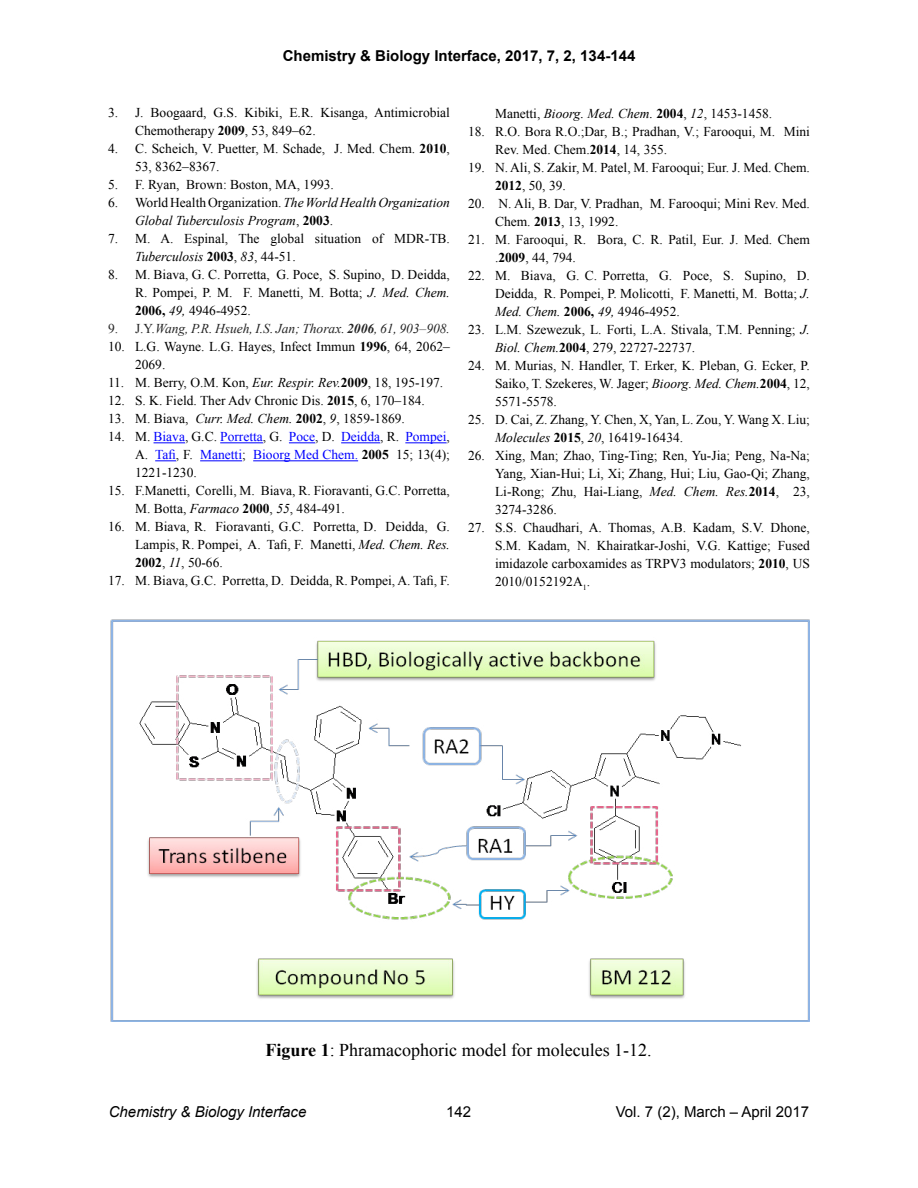
<style>
.page{position:relative;width:918px;height:1188px;background:#fff}
.page>*{position:absolute;margin:0;border:0;box-sizing:border-box;transform-origin:0 0}
.t1{font:18px "Times New Roman";color:#000}
.t2{font:700 15px "Arial";color:#000}
.t3{font:15px "Arial";color:#000}
.t4{font:italic 15px "Arial";color:#000}
.t5{font:13.5px/18px "Times New Roman";color:#000}
.t6{font:13.5px/18px "Times New Roman";color:#00f;text-align:justify}
.t7{font:italic 13.5px/18px "Times New Roman";color:#000}
.t8{font:italic 13.5px "Times New Roman";color:#252525}
.s1{font-weight:700}
.s2{font-style:normal}
.s3{font-weight:700;font-style:normal}
.s4{font-style:italic}
.s5{color:#000}
.s6{font-weight:700;color:#000}
</style>
<div class="page">
<hr style="left:154px;top:443px;width:31px;height:1px;background:#00f">
<hr style="left:220px;top:443px;width:43px;height:1px;background:#00f">
<svg style="left:289px;top:443px;width:26px;height:1px"></svg>
<hr style="left:341px;top:443px;width:39px;height:1px;background:#00f">
<hr style="left:405px;top:443px;width:42px;height:1px;background:#00f">
<svg style="left:155px;top:461px;width:21px;height:1px"></svg>
<hr style="left:200px;top:461px;width:42px;height:1px;background:#00f">
<hr style="left:253px;top:461px;width:105px;height:1px;background:#00f">
<img style="left:110px;top:619px;width:700px;height:403px">
<p class="t2" style="left:283px;top:46px;width:354px">Chemistry &amp; Biology Interface, 2017, 7, 2, 134-144</p>
<p class="t5" style="left:135px;top:104px;width:317px;text-indent:-27px">3. J. Boogaard, G.S. Kibiki, E.R. Kisanga, Antimicrobial<br>Chemotherapy <span class="s1">2009</span>, 53, 849–62.</p>
<p class="t5" style="left:135px;top:140px;width:316px;text-indent:-27px">4. C. Scheich, V. Puetter, M. Schade, J. Med. Chem. <span class="s1">2010</span>,<br>53, 8362–8367.</p>
<p class="t5" style="left:108px;top:176px;width:228px">5. F. Ryan, Brown: Boston, MA, 1993.</p>
<p class="t7" style="left:135px;top:194px;width:316px;text-indent:-27px"><span class="s2">6. World Health Organization.</span> The World Health Organization<br>Global Tuberculosis Program<span class="s2">,</span> <span class="s3">2003</span><span class="s2">.</span></p>
<p class="t5" style="left:135px;top:230px;width:316px;text-indent:-27px">7. M. A. Espinal, The global situation of MDR-TB.<br><span class="s4">Tuberculosis</span> <span class="s1">2003</span>, <span class="s4">83</span>, 44-51.</p>
<p class="t5" style="left:135px;top:266px;width:317px;text-align:justify;text-indent:-27px">8. M. Biava, G. C. Porretta, G. Poce, S. Supino, D. Deidda, R. Pompei, P. M. F. Manetti, M. Botta; <span class="s4">J. Med. Chem.<br></span><span class="s1">2006,</span> <span class="s4">49,</span> 4946-4952.</p>
<p class="t8" style="left:108px;top:319px;width:344px"><span class="s2">9. J.Y.</span>Wang, P.R. Hsueh, I.S. Jan; Thorax. <span class="s1">2006</span>, 61, 903–908.</p>
<p class="t5" style="left:135px;top:338px;width:316px;text-indent:-27px">10. L.G. Wayne. L.G. Hayes, Infect Immun <span class="s1">1996</span>, 64, 2062–<br>2069.</p>
<p class="t5" style="left:108px;top:374px;width:337px">11. M. Berry, O.M. Kon, <span class="s4">Eur. Respir. Rev.</span><span class="s1">2009</span>, 18, 195-197.</p>
<p class="t5" style="left:108px;top:392px;width:318px">12. S. K. Field. Ther Adv Chronic Dis. <span class="s1">2015</span>, 6, 170–184.</p>
<p class="t5" style="left:108px;top:410px;width:298px">13. M. Biava, <span class="s4">Curr. Med. Chem.</span> <span class="s1">2002</span>, <span class="s4">9</span>, 1859-1869.</p>
<p class="t6" style="left:135px;top:428px;width:317px;text-indent:-27px"><span class="s5">14. M.</span> Biava<span class="s5">, G.C.</span> Porretta<span class="s5">, G.</span> Poce<span class="s5">, D.</span> Deidda<span class="s5">, R.</span> Pompei<span class="s5">, A.</span> Tafi<span class="s5">, F.</span> Manetti<span class="s5">;</span> Bioorg Med Chem. <span class="s6">2005</span> <span class="s5">15; 13(4); 1221-1230.</span></p>
<p class="t5" style="left:135px;top:482px;width:317px;text-indent:-27px">15. F.Manetti, Corelli, M. Biava, R. Fioravanti, G.C. Porretta,<br>M. Botta, <span class="s4">Farmaco</span> <span class="s1">2000</span>, <span class="s4">55</span>, 484-491.</p>
<p class="t5" style="left:135px;top:518px;width:317px;text-align:justify;text-indent:-27px">16. M. Biava, R. Fioravanti, G.C. Porretta, D. Deidda, G.<br>Lampis, R. Pompei, A. Tafi, F. Manetti, <span class="s4">Med. Chem. Res.<br></span><span class="s1">2002</span>, <span class="s4">11</span>, 50-66.</p>
<p class="t5" style="left:108px;top:572px;width:343px">17. M. Biava, G.C. Porretta, D. Deidda, R. Pompei, A. Tafi, F.</p>
<p class="t5" style="left:495px;top:104px;width:279px">Manetti, <span class="s4">Bioorg. Med. Chem.</span> <span class="s1">2004</span>, <span class="s4">12</span>, 1453-1458.</p>
<p class="t5" style="left:495px;top:122px;width:316px;text-indent:-27px">18. R.O. Bora R.O.;Dar, B.; Pradhan, V.; Farooqui, M. Mini<br>Rev. Med. Chem.<span class="s1">2014</span>, 14, 355.</p>
<p class="t5" style="left:495px;top:158px;width:317px;text-indent:-27px">19. N. Ali, S. Zakir, M. Patel, M. Farooqui; Eur. J. Med. Chem.<br><span class="s1">2012</span>, 50, 39.</p>
<p class="t5" style="left:495px;top:194px;width:317px;text-indent:-27px">20. N. Ali, B. Dar, V. Pradhan, M. Farooqui; Mini Rev. Med.<br>Chem. <span class="s1">2013</span>, 13, 1992.</p>
<p class="t5" style="left:495px;top:230px;width:317px;text-indent:-27px">21. M. Farooqui, R. Bora, C. R. Patil, Eur. J. Med. Chem .<span class="s1">2009</span>, 44, 794.</p>
<p class="t5" style="left:495px;top:266px;width:316px;text-align:justify;text-indent:-27px">22. M. Biava, G. C. Porretta, G. Poce, S. Supino, D.<br>Deidda, R. Pompei, P. Molicotti, F. Manetti, M. Botta; <span class="s4">J.<br>Med. Chem.</span> <span class="s1">2006,</span> <span class="s4">49,</span> 4946-4952.</p>
<p class="t5" style="left:495px;top:320px;width:316px;text-indent:-27px">23. L.M. Szewezuk, L. Forti, L.A. Stivala, T.M. Penning; <span class="s4">J.<br>Biol. Chem.</span><span class="s1">2004</span>, 279, 22727-22737.</p>
<p class="t5" style="left:495px;top:356px;width:317px;text-align:justify;text-indent:-27px">24. M. Murias, N. Handler, T. Erker, K. Pleban, G. Ecker, P.<br>Saiko, T. Szekeres, W. Jager; <span class="s4">Bioorg. Med. Chem.</span><span class="s1">2004</span>, 12, 5571-5578.</p>
<p class="t5" style="left:495px;top:410px;width:317px;text-indent:-27px">25. D. Cai, Z. Zhang, Y. Chen, X, Yan, L. Zou, Y. Wang X. Liu;<br><span class="s4">Molecules</span> <span class="s1">2015</span>, <span class="s4">20</span>, 16419-16434.</p>
<p class="t5" style="left:495px;top:446px;width:317px;text-align:justify;text-indent:-27px">26. Xing, Man; Zhao, Ting-Ting; Ren, Yu-Jia; Peng, Na-Na; Yang, Xian-Hui; Li, Xi; Zhang, Hui; Liu, Gao-Qi; Zhang, Li-Rong; Zhu, Hai-Liang, <span class="s4">Med. Chem. Res.</span><span class="s1">2014</span>, 23, 3274-3286.</p>
<p class="t5" style="left:495px;top:518px;width:317px;text-align:justify;text-indent:-27px">27. S.S. Chaudhari, A. Thomas, A.B. Kadam, S.V. Dhone, S.M. Kadam, N. Khairatkar-Joshi, V.G. Kattige; Fused imidazole carboxamides as TRPV3 modulators; <span class="s1">2010</span>, US 2010/0152192A<sub>1</sub>.</p>
<h1 class="t1" style="left:266px;top:1038px;width:388px"><span class="s1">Figure 1</span>: Phramacophoric model for molecules 1-12.</h1>
<p class="t4" style="left:109px;top:1103px;width:199px">Chemistry &amp; Biology Interface</p>
<p class="t3" style="left:446px;top:1102px;width:27px">142</p>
<p class="t3" style="left:616px;top:1102px;width:195px">Vol. 7 (2), March – April 2017</p>
</div>
